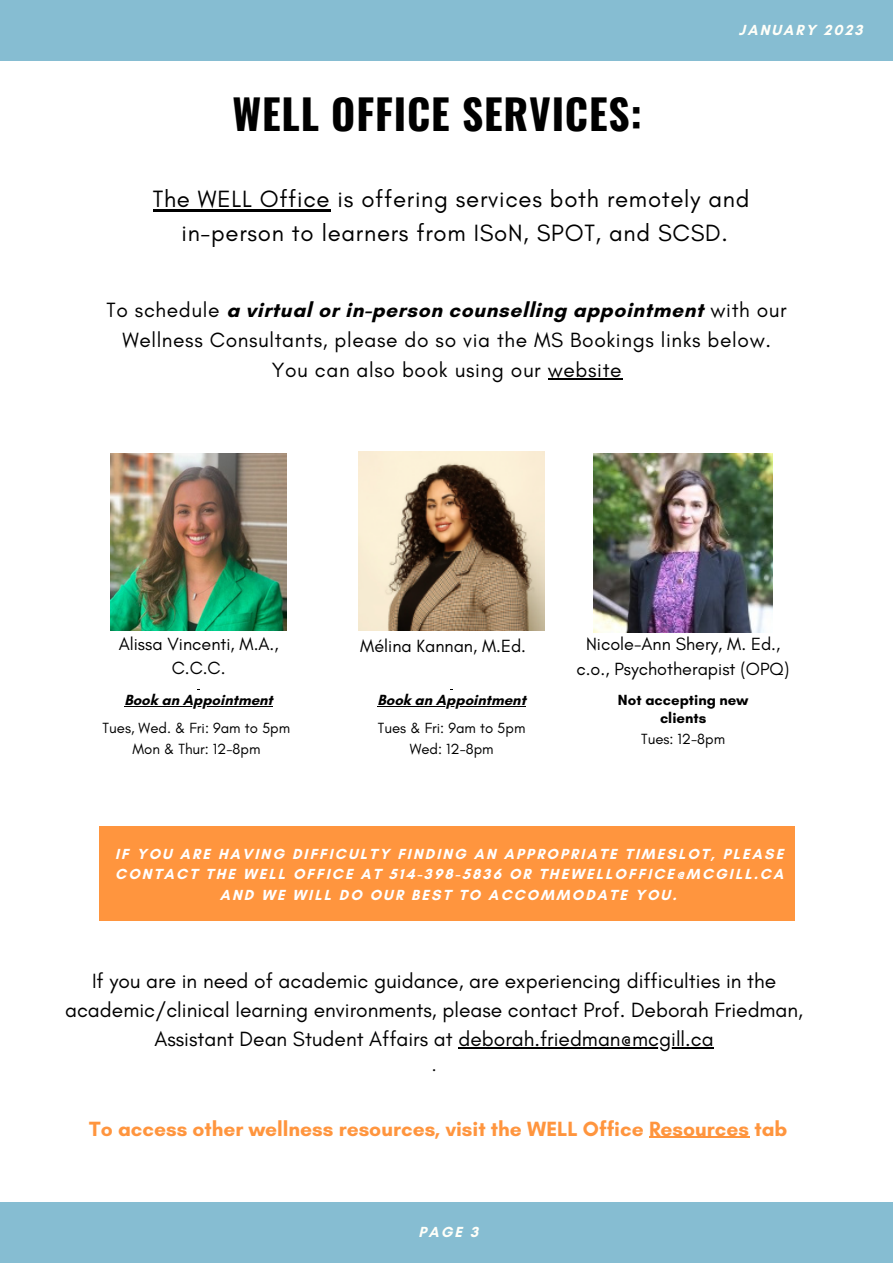
<style>
.page{position:relative;width:893px;height:1264px;background:#fff}
.page>*{position:absolute;margin:0;border:0;box-sizing:border-box;transform-origin:0 0}
.t1{font:700 41.4px "Oswald";letter-spacing:.02em;color:#000}
.t2{font:24px/33.8px "Glacial Indifference";letter-spacing:.03em;color:#000;text-align:center}
.t3{font:21px/29.2px "Glacial Indifference";color:#000;text-align:center}
.t4{font:21px/30.3px "Glacial Indifference";letter-spacing:.03em;color:#000;text-align:center}
.t5{font:700 21px "Glacial Indifference";color:#ff953e}
.t6{font:18px/24.8px "Glacial Indifference";color:#000;text-align:center}
.t7{font:15px/20.2px "Glacial Indifference";color:#000;text-align:center}
.t8{font:700 15px/18px "Glacial Indifference";color:#000;text-align:center}
.t9{font:700 14.85px/20.2px "Glacial Indifference";letter-spacing:.14em;color:#fff;text-align:center}
.t10{font:700 14.85px "Glacial Indifference";letter-spacing:.14em;color:#fffff9}
.s1{font-weight:700}
</style>
<div class="page">
<div style="left:0;top:0;width:892px;height:61px;background:#86bdd2"></div>
<div style="left:0;top:1201px;width:892px;height:61px;background:#86bdd2"></div>
<div style="left:99px;top:826px;width:695px;height:95px;background:#ff953e"></div>
<img style="left:110px;top:454px;width:177px;height:176px">
<img style="left:593px;top:454px;width:179px;height:178px">
<img style="left:358px;top:451px;width:186px;height:179px">
<hr style="left:649px;top:1136px;width:100px;height:1px;background:#ff953e">
<hr style="left:547px;top:378px;width:75px;height:1px;background:#000">
<hr style="left:458px;top:1047px;width:255px;height:1px;background:#000">
<hr style="left:124px;top:706px;width:149px;height:1px;background:#000">
<hr style="left:153px;top:209px;width:177px;height:3px;background:#000">
<hr style="left:377px;top:706px;width:149px;height:1px;background:#000">
<h1 class="t1" style="left:232px;top:82px;width:411px">WELL OFFICE SERVICES:</h1>
<p class="t10" style="left:738px;top:21px;width:125px">JANUARY 2023</p>
<p class="t2" style="left:153px;top:182px;width:598px">The WELL Office is offering services both remotely and in-person to learners from ISoN, SPOT, and SCSD.</p>
<p class="t4" style="left:107px;top:294px;width:681px">To schedule <span class="s1">a virtual or in-person counselling appointment</span> with our<br>Wellness Consultants, please do so via the MS Bookings links below.<br>You can also book using our website</p>
<p class="t6" style="left:119px;top:631px;width:161px">Alissa Vincenti, M.A.,<br>C.C.C.</p>
<p class="t6" style="left:576px;top:631px;width:214px">Nicole-Ann Shery, M. Ed., c.o., Psychotherapist (OPQ)</p>
<p class="t8" style="left:124px;top:691px;width:150px">Book an Appointment</p>
<p class="t6" style="left:360px;top:633px;width:167px">Mélina Kannan, M.Ed.</p>
<p class="t8" style="left:377px;top:691px;width:150px">Book an Appointment</p>
<p class="t8" style="left:618px;top:690px;width:132px">Not accepting new clients</p>
<p class="t7" style="left:103px;top:718px;width:189px">Tues, Wed. &amp; Fri: 9am to 5pm<br>Mon &amp; Thur: 12-8pm</p>
<p class="t7" style="left:378px;top:718px;width:149px">Tues &amp; Fri: 9am to 5pm<br>Wed: 12-8pm</p>
<p class="t7" style="left:641px;top:728px;width:85px">Tues: 12-8pm</p>
<p class="t9" style="left:115px;top:843px;width:669px">IF YOU ARE HAVING DIFFICULTY FINDING AN APPROPRIATE TIMESLOT, PLEASE<br>CONTACT THE WELL OFFICE AT 514-398-5836 OR THEWELLOFFICE@MCGILL.CA<br>AND WE WILL DO OUR BEST TO ACCOMMODATE YOU.</p>
<p class="t3" style="left:65px;top:965px;width:739px">If you are in need of academic guidance, are experiencing difficulties in the academic/clinical learning environments, please contact Prof. Deborah Friedman,<br>Assistant Dean Student Affairs at deborah.friedman@mcgill.ca</p>
<p class="t6" style="left:431px;top:1052px;width:6px">.</p>
<p class="t5" style="left:89px;top:1115px;width:699px">To access other wellness resources, visit the WELL Office Resources tab</p>
<p class="t10" style="left:418px;top:1222px;width:61px">PAGE 3</p>
</div>
